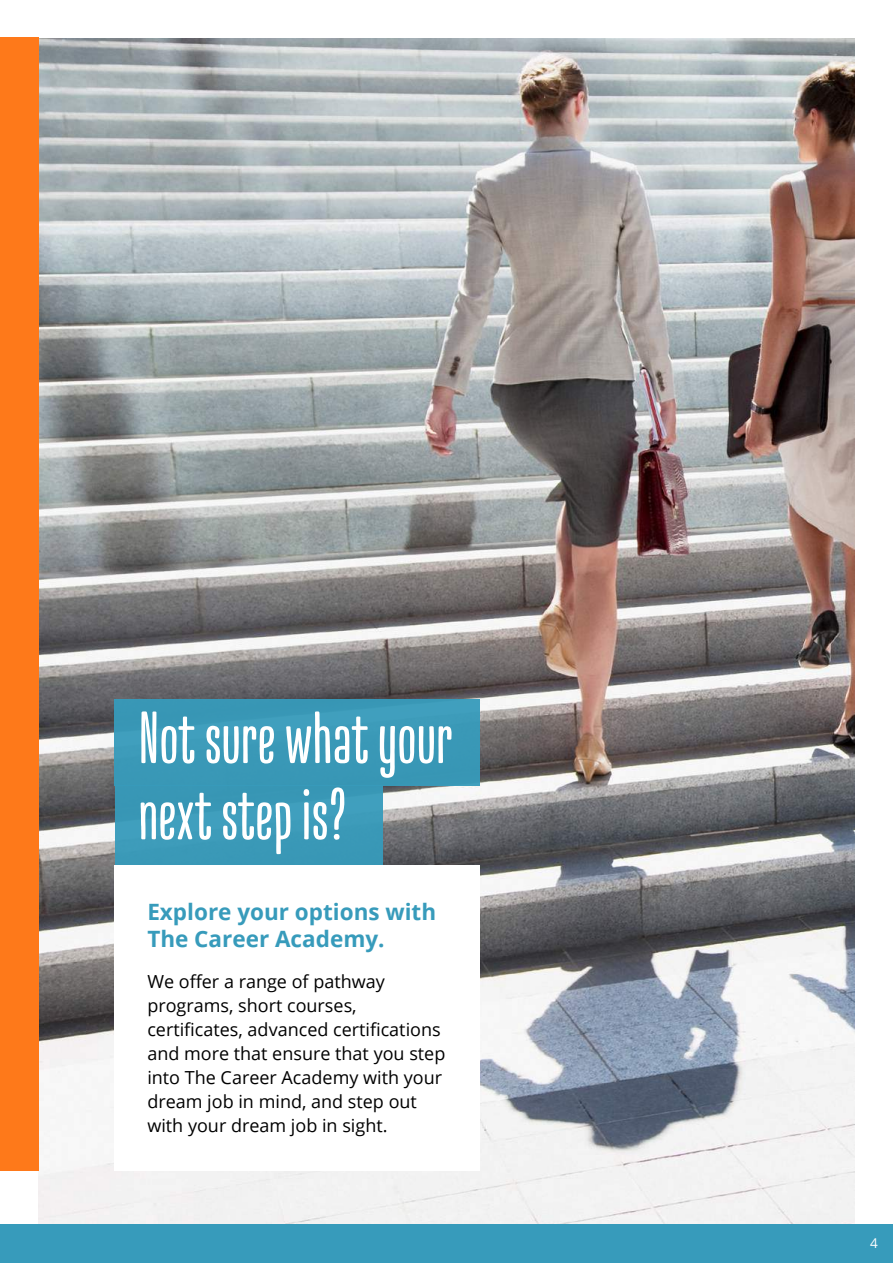
<style>
.page{position:relative;width:893px;height:1263px;background:#fff}
.page>*{position:absolute;margin:0;border:0;box-sizing:border-box;transform-origin:0 0}
.t1{font:700 73.65px/76.2px "Briko";color:#fff}
.t2{font:700 22.5px/27px "Open Sans";color:#379bbb}
.t3{font:18px/23.9px "Open Sans";color:#000}
.t4{font:13.5px "Open Sans";color:#fff}
</style>
<div class="page">
<img style="left:38px;top:38px;width:817px;height:1187px">
<div style="left:115px;top:865px;width:365px;height:306px;background:#fff"></div>
<div style="left:115px;top:785px;width:268px;height:80px;background:#379bbb"></div>
<div style="left:115px;top:699px;width:365px;height:86px;background:#379bbb"></div>
<div style="left:0;top:1225px;width:893px;height:38px;background:#379bbb"></div>
<div style="left:0;top:38px;width:39px;height:1133px;background:#fe791a"></div>
<h1 class="t1" style="left:138px;top:701px;width:316px">Not sure what your next step is?</h1>
<p class="t2" style="left:147px;top:898px;width:290px">Explore your options with<br>The Career Academy.</p>
<p class="t3" style="left:147px;top:969px;width:300px">We offer a range of pathway programs, short courses, certificates, advanced certifications and more that ensure that you step into The Career Academy with your dream job in mind, and step out with your dream job in sight.</p>
<p class="t4" style="left:870px;top:1234px;width:9px">4</p>
</div>
